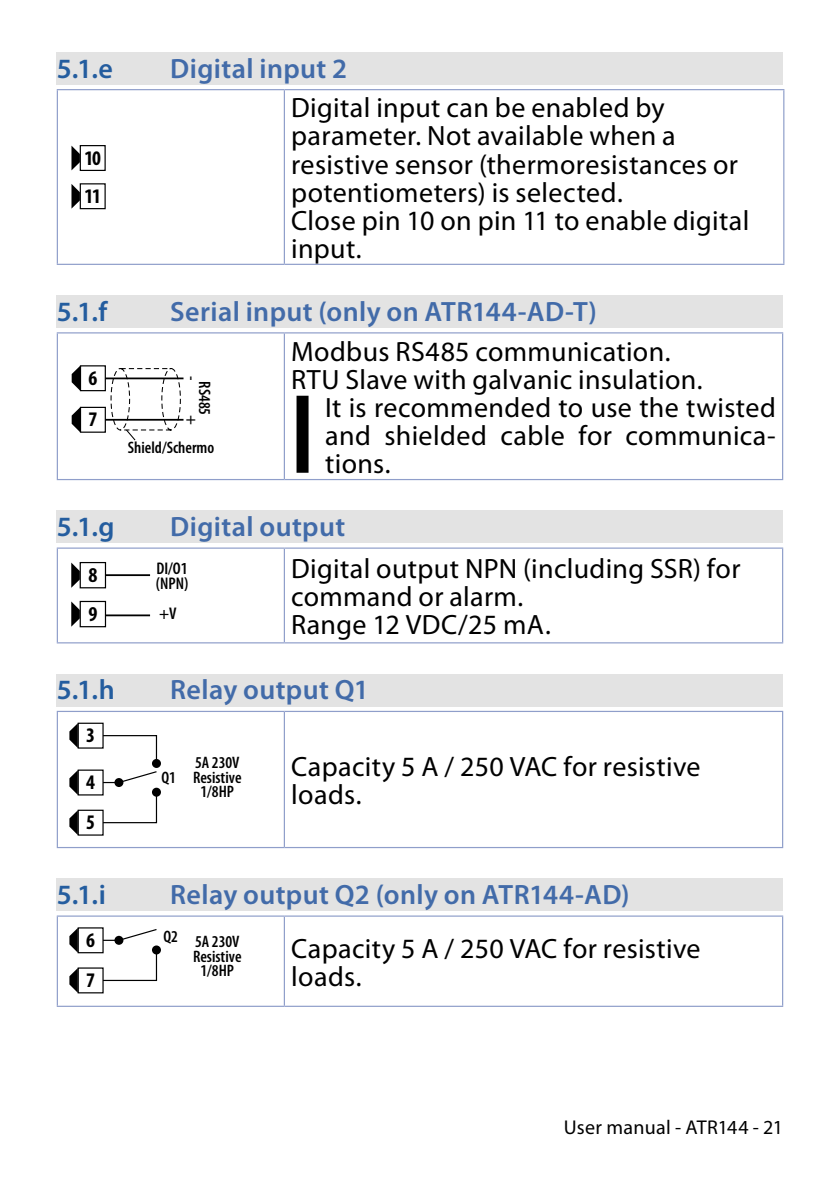
<style>
.page{position:relative;width:840px;height:1191px;background:#fff}
.page>*{position:absolute;margin:0;border:0;box-sizing:border-box;transform-origin:0 0}
.TESTO_TAB__1{font:28px/28px "Myriad Pro";letter-spacing:.015em;color:#000}
.t1{font:600 28px "Myriad Pro";letter-spacing:.015em;color:#426ba9}
.TESTO_TAB__1_NotaBene-Barra{font:28px/28px "Myriad Pro";letter-spacing:.015em;color:#000;text-align:justify}
.t2{font:600 28px "Myriad Pro";color:#245d9f}
.t3{font:700 condensed 21.2px/38.8px "Myriad Pro";color:#000}
.t4{font:700 condensed 20.8px/40px "Myriad Pro";color:#000}
.t5{font:20px "Myriad Pro";letter-spacing:.015em;color:#000}
.t6{font:600 condensed 16.8px/14.4px "Myriad Pro";color:#000;text-align:center}
</style>
<div class="page">
<div style="left:57px;top:52px;width:725px;height:33px;background:#e3e3e3"></div>
<div style="left:57px;top:295px;width:725px;height:33px;background:#e3e3e3"></div>
<div style="left:57px;top:510px;width:725px;height:33px;background:#e3e3e3"></div>
<div style="left:57px;top:674px;width:725px;height:32px;background:#e3e3e3"></div>
<div style="left:57px;top:878px;width:725px;height:33px;background:#e3e3e3"></div>
<hr style="left:283px;top:90px;width:2px;height:174px;background:#8f9eca">
<hr style="left:57px;top:89px;width:227px;height:1px;background:#8f9eca">
<hr style="left:57px;top:90px;width:1px;height:174px;background:#8f9eca">
<hr style="left:284px;top:89px;width:500px;height:1px;background:#8f9eca">
<hr style="left:782px;top:90px;width:2px;height:174px;background:#8f9eca">
<hr style="left:57px;top:264px;width:227px;height:1px;background:#8f9eca">
<hr style="left:284px;top:264px;width:500px;height:1px;background:#8f9eca">
<div style="left:80px;top:145px;width:26px;height:26px;border:1px solid #000"></div>
<svg style="left:71px;top:146px;width:9px;height:24px"></svg>
<div style="left:80px;top:183px;width:26px;height:26px;border:1px solid #000"></div>
<svg style="left:71px;top:184px;width:9px;height:25px"></svg>
<hr style="left:57px;top:332px;width:227px;height:1px;background:#8f9eca">
<hr style="left:57px;top:333px;width:1px;height:146px;background:#8f9eca">
<hr style="left:57px;top:479px;width:227px;height:1px;background:#8f9eca">
<hr style="left:284px;top:332px;width:498px;height:1px;background:#8f9eca">
<hr style="left:283px;top:333px;width:2px;height:146px;background:#8f9eca">
<hr style="left:781px;top:333px;width:1px;height:146px;background:#8f9eca">
<hr style="left:284px;top:479px;width:498px;height:1px;background:#8f9eca">
<hr style="left:105px;top:419px;width:78px;height:2px;background:#000">
<hr style="left:105px;top:377px;width:78px;height:2px;background:#000">
<svg style="left:110px;top:368px;width:71px;height:73px"></svg>
<div style="left:80px;top:365px;width:26px;height:26px;border:1px solid #000"></div>
<svg style="left:72px;top:366px;width:8px;height:25px"></svg>
<div style="left:80px;top:407px;width:26px;height:26px;border:1px solid #000"></div>
<svg style="left:72px;top:407px;width:8px;height:25px"></svg>
<div style="left:296px;top:396px;width:12px;height:77px;background:#000"></div>
<hr style="left:57px;top:547px;width:227px;height:2px;background:#8f9eca">
<hr style="left:57px;top:549px;width:1px;height:93px;background:#8f9eca">
<hr style="left:57px;top:642px;width:227px;height:1px;background:#8f9eca">
<hr style="left:284px;top:547px;width:498px;height:2px;background:#8f9eca">
<hr style="left:283px;top:549px;width:2px;height:93px;background:#8f9eca">
<hr style="left:781px;top:549px;width:1px;height:93px;background:#8f9eca">
<hr style="left:284px;top:642px;width:498px;height:1px;background:#8f9eca">
<hr style="left:105px;top:574px;width:45px;height:2px;background:#000">
<hr style="left:105px;top:614px;width:45px;height:2px;background:#000">
<div style="left:80px;top:562px;width:26px;height:26px;border:1px solid #000"></div>
<svg style="left:71px;top:562px;width:9px;height:26px"></svg>
<div style="left:80px;top:601px;width:26px;height:26px;border:1px solid #000"></div>
<svg style="left:71px;top:601px;width:9px;height:25px"></svg>
<hr style="left:57px;top:710px;width:227px;height:2px;background:#8f9eca">
<hr style="left:57px;top:712px;width:1px;height:135px;background:#8f9eca">
<hr style="left:57px;top:847px;width:227px;height:1px;background:#8f9eca">
<hr style="left:284px;top:710px;width:498px;height:2px;background:#8f9eca">
<hr style="left:283px;top:712px;width:2px;height:135px;background:#8f9eca">
<hr style="left:781px;top:712px;width:1px;height:135px;background:#8f9eca">
<hr style="left:284px;top:847px;width:498px;height:1px;background:#8f9eca">
<svg style="left:104px;top:771px;width:53px;height:12px"></svg>
<svg style="left:102px;top:794px;width:56px;height:30px"></svg>
<div style="left:152px;top:787px;width:9px;height:9px;background:#000;border-radius:50%"></div>
<svg style="left:102px;top:735px;width:56px;height:26px"></svg>
<div style="left:152px;top:759px;width:9px;height:9px;background:#000;border-radius:50%"></div>
<div style="left:78px;top:722px;width:26px;height:26px;border:1px solid #000"></div>
<svg style="left:69px;top:723px;width:9px;height:25px"></svg>
<svg style="left:69px;top:770px;width:9px;height:25px"></svg>
<div style="left:78px;top:809px;width:26px;height:26px;border:1px solid #000"></div>
<svg style="left:69px;top:810px;width:9px;height:25px"></svg>
<div style="left:114px;top:778px;width:9px;height:9px;background:#000;border-radius:50%"></div>
<hr style="left:57px;top:915px;width:227px;height:1px;background:#8f9eca">
<hr style="left:57px;top:916px;width:1px;height:89px;background:#8f9eca">
<hr style="left:57px;top:1005px;width:227px;height:2px;background:#8f9eca">
<hr style="left:284px;top:915px;width:498px;height:1px;background:#8f9eca">
<hr style="left:283px;top:916px;width:2px;height:89px;background:#8f9eca">
<hr style="left:781px;top:916px;width:1px;height:89px;background:#8f9eca">
<hr style="left:284px;top:1005px;width:498px;height:2px;background:#8f9eca">
<svg style="left:104px;top:929px;width:53px;height:12px"></svg>
<svg style="left:102px;top:952px;width:56px;height:29px"></svg>
<div style="left:152px;top:945px;width:9px;height:9px;background:#000;border-radius:50%"></div>
<div style="left:78px;top:927px;width:26px;height:26px;border:1px solid #000"></div>
<svg style="left:69px;top:928px;width:9px;height:24px"></svg>
<svg style="left:69px;top:968px;width:9px;height:24px"></svg>
<div style="left:114px;top:935px;width:9px;height:9px;background:#000;border-radius:50%"></div>
<p class="t2" style="left:57px;top:53px;width:58px">5.1.e</p>
<p class="t1" style="left:170px;top:53px;width:178px">Digital input 2</p>
<p class="t4" style="left:84px;top:139px;width:18px;line-height:38.4px">10<br>11</p>
<p class="TESTO_TAB__1" style="left:291px;top:95px;width:448px">Digital input can be enabled by parameter. Not available when a resistive sensor (thermoresistances or potentiometers) is selected.</p>
<p class="TESTO_TAB__1" style="left:291px;top:207px;width:459px">Close pin 10 on pin 11 to enable digital input.</p>
<p class="t2" style="left:57px;top:296px;width:52px">5.1.f</p>
<p class="t1" style="left:170px;top:296px;width:428px">Serial input (only on ATR144-AD-T)</p>
<p class="t4" style="left:88px;top:358px;width:10px">6</p>
<p class="t4" style="left:88px;top:400px;width:10px">7</p>
<p class="t6" style="left:199px;top:376px;width:50px;rotate:90deg">- +</p>
<p class="t6" style="left:128px;top:441px;width:88px">Shield/Schermo</p>
<p class="t6" style="left:211px;top:381px;width:36px;rotate:90deg">RS485</p>
<p class="TESTO_TAB__1" style="left:291px;top:338px;width:381px">Modbus RS485 communication.</p>
<p class="TESTO_TAB__1" style="left:291px;top:366px;width:413px">RTU Slave with galvanic insulation.</p>
<p class="TESTO_TAB__1_NotaBene-Barra" style="left:325px;top:394px;width:452px">It is recommended to use the twisted and shielded cable for communica&shy;tions.</p>
<p class="t2" style="left:57px;top:511px;width:59px">5.1.g</p>
<p class="t1" style="left:170px;top:511px;width:176px">Digital output</p>
<p class="t3" style="left:88px;top:555px;width:11px">8<br>9</p>
<p class="TESTO_TAB__1" style="left:291px;top:555px;width:450px">Digital output NPN (including SSR) for command or alarm.</p>
<p class="t6" style="left:156px;top:561px;width:34px;text-align:left">DI/O1 (NPN)</p>
<p class="t6" style="left:159px;top:606px;width:19px">+V</p>
<p class="TESTO_TAB__1" style="left:291px;top:611px;width:261px">Range 12 VDC/25 mA.</p>
<p class="t2" style="left:57px;top:674px;width:60px">5.1.h</p>
<p class="t1" style="left:170px;top:674px;width:200px">Relay output Q1</p>
<p class="t4" style="left:86px;top:715px;width:10px">3</p>
<p class="t4" style="left:86px;top:762px;width:10px">4<br>5</p>
<p class="TESTO_TAB__1" style="left:291px;top:753px;width:410px">Capacity 5 A / 250 VAC for resistive loads.</p>
<p class="t6" style="left:193px;top:755px;width:50px">5A 230V<br>Resistive<br>1/8HP</p>
<p class="t6" style="left:161px;top:770px;width:16px">Q1</p>
<p class="t2" style="left:57px;top:879px;width:51px">5.1.i</p>
<p class="t1" style="left:170px;top:879px;width:460px">Relay output Q2 (only on ATR144-AD)</p>
<p class="t4" style="left:86px;top:920px;width:10px">6<br>7</p>
<p class="t6" style="left:193px;top:934px;width:50px">5A 230V<br>Resistive<br>1/8HP</p>
<p class="t6" style="left:163px;top:930px;width:16px">Q2</p>
<p class="TESTO_TAB__1" style="left:291px;top:935px;width:410px">Capacity 5 A / 250 VAC for resistive loads.</p>
<p class="t5" style="left:563px;top:1116px;width:221px">User manual - ATR144 - 21</p>
</div>
